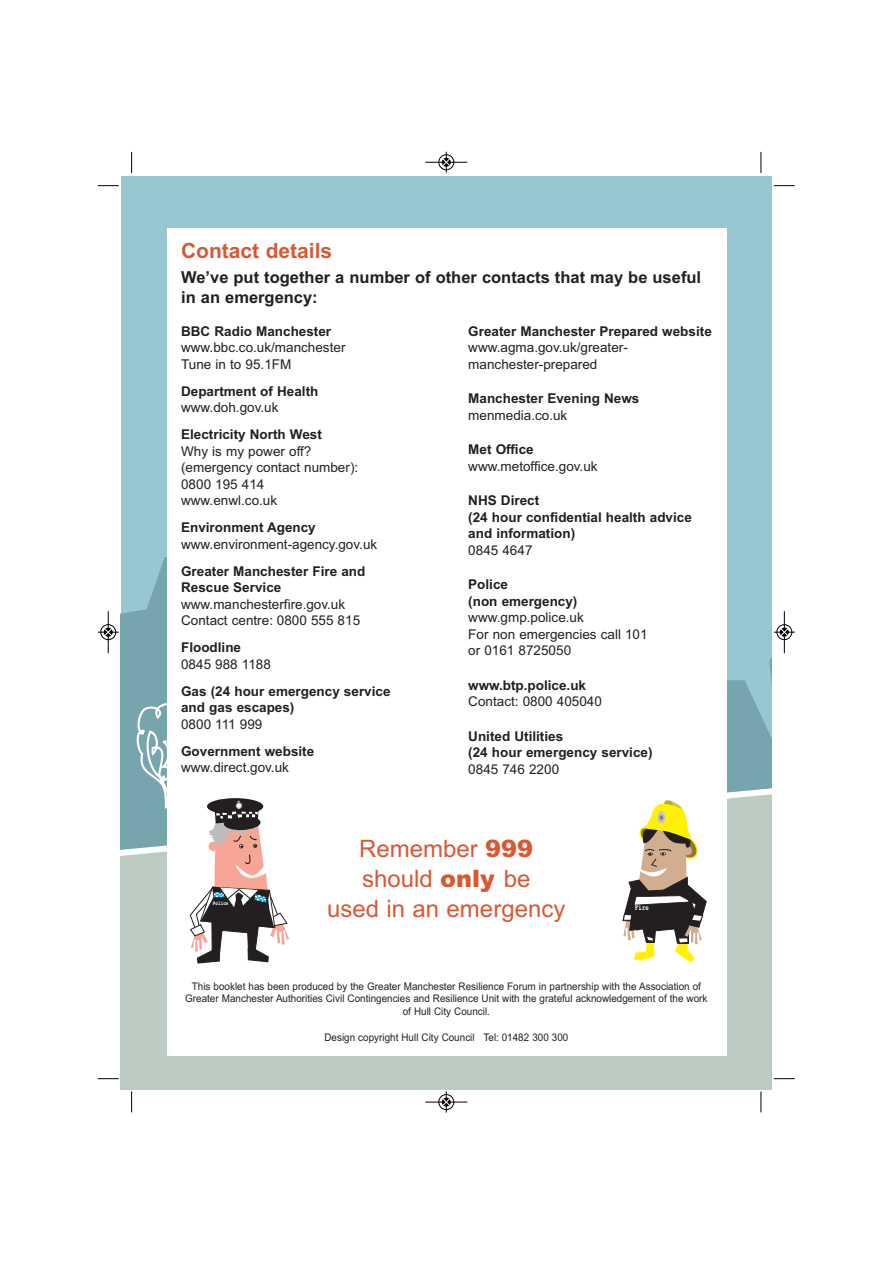
<style>
.page{position:relative;width:893px;height:1263px;background:#fff}
.page>*{position:absolute;margin:0;border:0;box-sizing:border-box;transform-origin:0 0}
.t1{font:24px/30px "Arial";color:#d95834;text-align:center}
.t2{font:700 21px "Arial";color:#d95834}
.t3{font:700 16.5px/19.5px "Arial";color:#231f20}
.t4{font:13.5px/16.5px "Arial";color:#231f20}
.t5{font:700 13.5px/16.5px "Arial";color:#231f20}
.t6{font:10.5px/12.8px "Arial Narrow";color:#231f20;text-align:center;scale:1.15 1}
.t7{font:700 7.65px "Courier";color:#fff;scale:.75 1}
.t8{font:700 5.7px "Courier";color:#fff;scale:.75 1}
.s1{font-weight:900}
</style>
<div class="page">
<div style="left:121px;top:176px;width:651px;height:817px;background:#97c7d0"></div>
<svg style="left:121px;top:557px;width:46px;height:147px;fill:#77a5ad"></svg>
<svg style="left:726px;top:542px;width:46px;height:162px"></svg>
<svg style="left:121px;top:704px;width:651px;height:385px;background:#b6c8c2"></svg>
<svg style="left:137px;top:702px;width:30px;height:107px;background:#93b7be"></svg>
<div style="left:167px;top:228px;width:559px;height:827px;background:#fff"></div>
<svg style="left:622px;top:800px;width:85px;height:162px"></svg>
<svg style="left:190px;top:798px;width:99px;height:165px"></svg>
<svg style="left:131px;top:152px;width:1px;height:21px"></svg>
<svg style="left:98px;top:185px;width:21px;height:1px"></svg>
<svg style="left:760px;top:152px;width:2px;height:21px"></svg>
<svg style="left:774px;top:185px;width:21px;height:1px"></svg>
<svg style="left:131px;top:1091px;width:1px;height:21px"></svg>
<svg style="left:98px;top:1078px;width:21px;height:1px"></svg>
<svg style="left:760px;top:1091px;width:2px;height:21px"></svg>
<svg style="left:774px;top:1078px;width:21px;height:1px"></svg>
<div style="left:438px;top:154px;width:16px;height:16px;border:1px solid #fff;border-radius:50%"></div>
<hr style="left:425px;top:162px;width:42px;height:1px;background:#000">
<div style="left:439px;top:155px;width:15px;height:15px;border:1px solid #000;border-radius:50%"></div>
<svg style="left:442px;top:152px;width:8px;height:21px"></svg>
<div style="left:438px;top:1094px;width:16px;height:16px;border:1px solid #fff;border-radius:50%"></div>
<hr style="left:425px;top:1102px;width:42px;height:1px;background:#000">
<div style="left:439px;top:1094px;width:15px;height:16px;border:1px solid #000;border-radius:50%"></div>
<svg style="left:442px;top:1091px;width:8px;height:21px"></svg>
<div style="left:100px;top:624px;width:16px;height:16px;border:1px solid #fff;border-radius:50%"></div>
<hr style="left:108px;top:611px;width:1px;height:42px;background:#000">
<div style="left:101px;top:624px;width:15px;height:16px;border:1px solid #000;border-radius:50%"></div>
<svg style="left:98px;top:628px;width:21px;height:8px"></svg>
<div style="left:776px;top:624px;width:16px;height:16px;border:1px solid #fff;border-radius:50%"></div>
<hr style="left:784px;top:611px;width:1px;height:42px;background:#000">
<div style="left:777px;top:624px;width:15px;height:16px;border:1px solid #000;border-radius:50%"></div>
<svg style="left:774px;top:628px;width:21px;height:8px"></svg>
<h2 class="t2" style="left:181px;top:243px;width:153px">Contact details</h2>
<p class="t3" style="left:181px;top:269px;width:521px">We’ve put together a number of other contacts that may be useful in an emergency:</p>
<p class="t5" style="left:181px;top:324px;width:152px">BBC Radio Manchester</p>
<p class="t4" style="left:181px;top:340px;width:166px">www.bbc.co.uk/manchester<br>Tune in to 95.1FM</p>
<p class="t5" style="left:181px;top:384px;width:139px">Department of Health</p>
<p class="t4" style="left:181px;top:400px;width:99px">www.doh.gov.uk</p>
<p class="t5" style="left:181px;top:427px;width:142px">Electricity North West</p>
<p class="t4" style="left:181px;top:444px;width:179px">Why is my power off? (emergency contact number):<br>0800 195 414 www.enwl.co.uk</p>
<p class="t5" style="left:181px;top:520px;width:136px">Environment Agency</p>
<p class="t4" style="left:181px;top:537px;width:198px">www.environment-agency.gov.uk</p>
<p class="t5" style="left:181px;top:564px;width:186px">Greater Manchester Fire and<br>Rescue Service</p>
<p class="t4" style="left:181px;top:597px;width:181px">www.manchesterfire.gov.uk<br>Contact centre: 0800 555 815</p>
<p class="t5" style="left:181px;top:640px;width:61px">Floodline</p>
<p class="t4" style="left:181px;top:657px;width:91px">0845 988 1188</p>
<p class="t5" style="left:181px;top:684px;width:211px">Gas (24 hour emergency service and gas escapes)</p>
<p class="t4" style="left:181px;top:717px;width:83px">0800 111 999</p>
<p class="t5" style="left:181px;top:744px;width:135px">Government website</p>
<p class="t4" style="left:181px;top:760px;width:109px">www.direct.gov.uk</p>
<p class="t5" style="left:468px;top:324px;width:245px">Greater Manchester Prepared website</p>
<p class="t4" style="left:468px;top:341px;width:161px">www.agma.gov.uk/greater&shy;manchester-prepared</p>
<p class="t5" style="left:468px;top:392px;width:173px">Manchester Evening News</p>
<p class="t4" style="left:468px;top:408px;width:101px">menmedia.co.uk</p>
<p class="t5" style="left:468px;top:443px;width:67px">Met Office</p>
<p class="t4" style="left:468px;top:459px;width:131px">www.metoffice.gov.uk</p>
<p class="t5" style="left:468px;top:494px;width:225px">NHS Direct<br>(24 hour confidential health advice and information)</p>
<p class="t4" style="left:468px;top:543px;width:66px">0845 4647</p>
<p class="t5" style="left:468px;top:578px;width:111px">Police<br>(non emergency)</p>
<p class="t4" style="left:468px;top:611px;width:181px">www.gmp.police.uk<br>For non emergencies call 101 or 0161 8725050</p>
<p class="t5" style="left:468px;top:678px;width:119px">www.btp.police.uk</p>
<p class="t4" style="left:468px;top:695px;width:135px">Contact: 0800 405040</p>
<p class="t5" style="left:468px;top:729px;width:186px">United Utilities<br>(24 hour emergency service)</p>
<p class="t4" style="left:468px;top:762px;width:92px">0845 746 2200</p>
<p class="t8" style="left:213px;top:901px;width:22px">Police</p>
<h1 class="t1" style="left:327px;top:836px;width:240px">Remember <span class="s1">999 </span>should <span class="s1">only</span> be<br>used in an emergency</h1>
<p class="t7" style="left:635px;top:906px;width:20px;rotate:-3deg">Fire</p>
<p class="t6" style="left:185px;top:981px;width:456px">This booklet has been produced by the Greater Manchester Resilience Forum in partnership with the Association of<br>Greater Manchester Authorities Civil Contingencies and Resilience Unit with the grateful acknowledgement of the work of Hull City Council.</p>
<p class="t6" style="left:324px;top:1032px;width:214px">Design copyright Hull City Council Tel: 01482 300 300</p>
</div>
